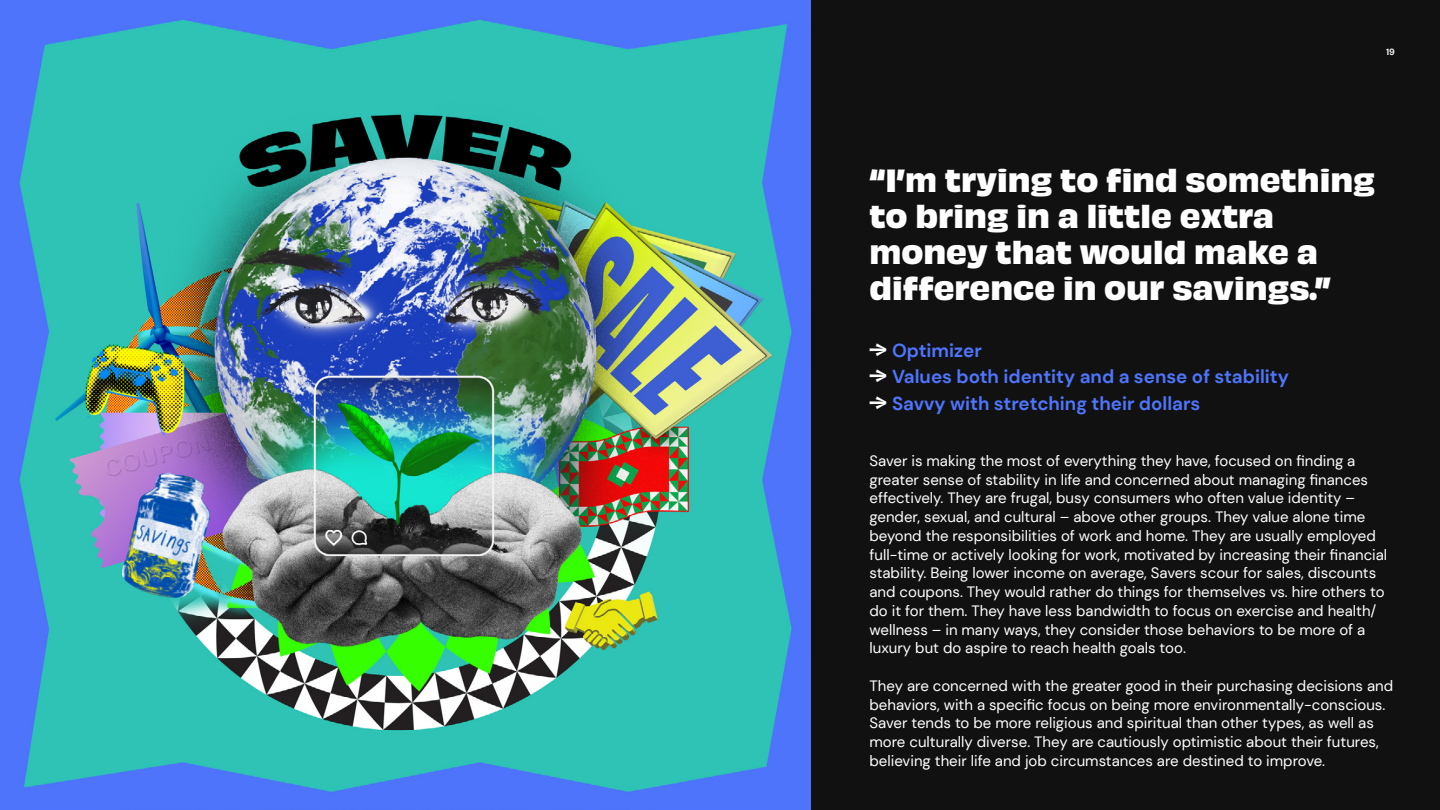
<style>
.page{position:relative;width:1440px;height:810px;background:#111}
.page>*{position:absolute;margin:0;border:0;box-sizing:border-box;transform-origin:0 0}
.t1{font:700 30px/36px "Obviously";color:#fff}
.t2{font:700 18.75px "DM Sans";color:#4f75fc}
.Body_1{font:15px/18.8px "DM Sans";color:#fff}
.t3{font:700 9px "DM Sans";color:#fff}
.s1{font-family:"Obviously Semi";font-weight:400;color:#fff}
</style>
<div class="page">
<img style="left:0;top:0;width:810px;height:810px">
<p class="t3" style="left:1386px;top:46px;width:10px">19</p>
<p class="t1" style="left:870px;top:160px;width:507px">“I’m trying to find something to bring in a little extra money that would make a difference in our savings.”</p>
<p class="t2" style="left:870px;top:339px;width:114px"><span class="s1">→</span> Optimizer</p>
<p class="t2" style="left:870px;top:365px;width:421px"><span class="s1">→</span> Values both identity and a sense of stability</p>
<p class="t2" style="left:870px;top:391px;width:332px"><span class="s1">→</span> Savvy with stretching their dollars</p>
<p class="Body_1" style="left:870px;top:451px;width:519px">Saver is making the most of everything they have, focused on finding a greater sense of stability in life and concerned about managing finances effectively. They are frugal, busy consumers who often value identity – gender, sexual, and cultural – above other groups. They value alone time beyond the responsibilities of work and home. They are usually employed full-time or actively looking for work, motivated by increasing their financial stability. Being lower income on average, Savers scour for sales, discounts and coupons. They would rather do things for themselves vs. hire others to do it for them. They have less bandwidth to focus on exercise and health/ wellness – in many ways, they consider those behaviors to be more of a luxury but do aspire to reach health goals too.</p>
<p class="Body_1" style="left:870px;top:676px;width:525px">They are concerned with the greater good in their purchasing decisions and behaviors, with a specific focus on being more environmentally-conscious.<br>Saver tends to be more religious and spiritual than other types, as well as more culturally diverse. They are cautiously optimistic about their futures, believing their life and job circumstances are destined to improve.</p>
</div>
